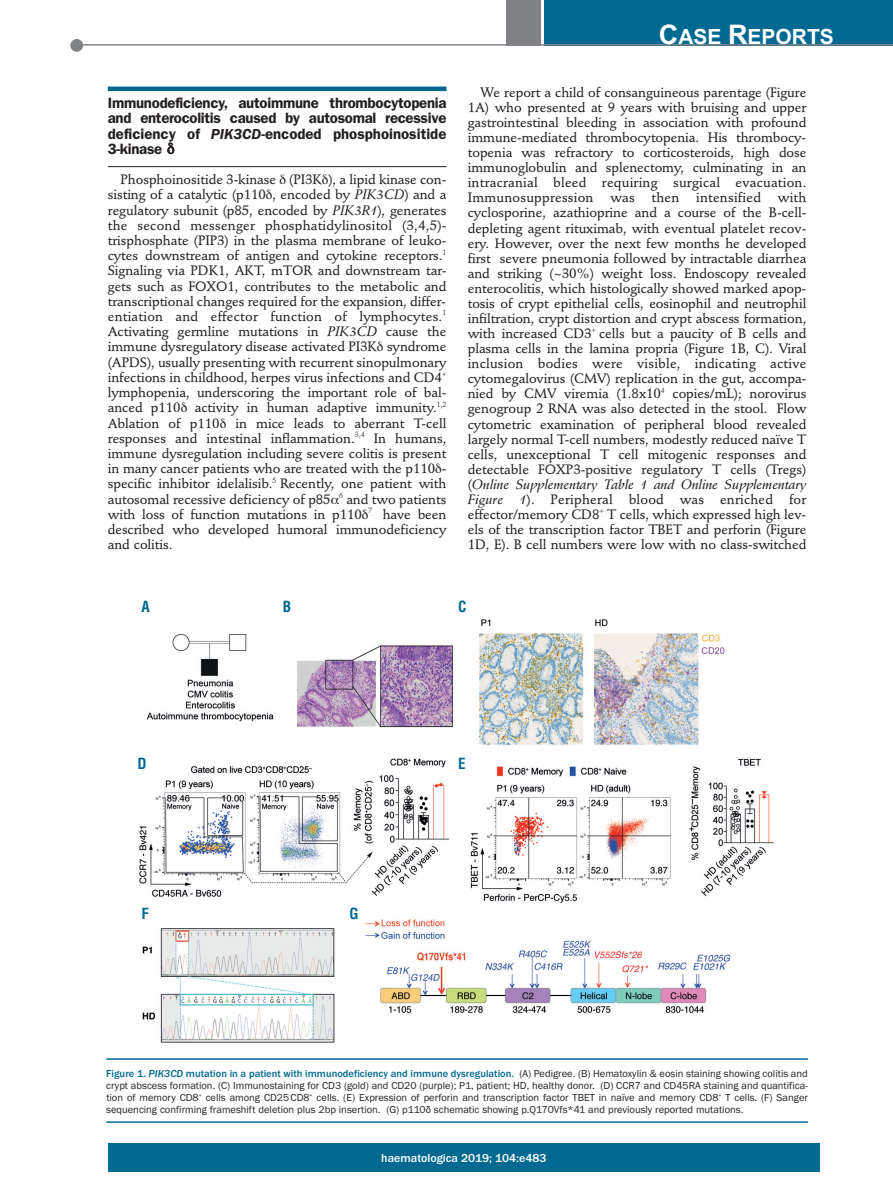
<style>
.page{position:relative;width:893px;height:1191px;background:#fff}
.page>*{position:absolute;margin:0;border:0;box-sizing:border-box;transform-origin:0 0}
.t1{font:700 21px "Arial";color:#fff}
.t2{font:600 15px/15.1px "Franklin Gothic";color:#231f20;text-align:justify}
.t3{font:700 condensed 15px "Helvetica";color:#006991}
.t4{font:500 13.5px/15.1px "Stempel Schneidler";letter-spacing:-.005em;color:#231f20;text-align:justify}
.t5{font:italic 13.5px "Stempel Schneidler Med";letter-spacing:-.005em;color:#231f20}
.t6{font:500 12px "Franklin Gothic";color:#fff}
.t7{font:10.5px/12px "Franklin Gothic";color:#231f20;text-align:justify}
.s1{font-style:italic}
.s2{font-family:"Stempel Schneidler Med";font-weight:400;font-style:italic}
.s3{font-size:27px}
.s4{font-family:"Stempel Schneidler";font-weight:500;font-style:normal}
.s5{font-weight:500;color:#006991}
.s6{font-weight:500;font-style:italic;color:#006991}
</style>
<div class="page">
<hr style="left:108px;top:87px;width:338px;height:4px;background:#006991">
<hr style="left:108px;top:166px;width:338px;height:1px;background:#231f20">
<div style="left:107px;top:1143px;width:713px;height:28px;background:#006991"></div>
<div style="left:544px;top:0;width:349px;height:45px;background:#006991"></div>
<div style="left:506px;top:0;width:34px;height:45px;background:#808285"></div>
<div style="left:70px;top:39px;width:13px;height:13px;background:#808285;border-radius:50%"></div>
<hr style="left:78px;top:44px;width:815px;height:2px;background:#808285">
<img style="left:139px;top:619px;width:635px;height:423px">
<hr style="left:106px;top:1058px;width:702px;height:1px;background:#006991">
<hr style="left:106px;top:1121px;width:702px;height:1px;background:#006991">
<p class="t2" style="left:108px;top:97px;width:340px">Immunodeficiency, autoimmune thrombocytopenia and enterocolitis caused by autosomal recessive deficiency of <span class="s1">PIK3CD</span>-encoded phosphoinositide 3-kinase</p>
<p class="t4" style="left:108px;top:173px;width:340px;text-indent:13px">Phosphoinositide 3-kinase (PI3K ), a lipid kinase con&shy;sisting of a catalytic (p110 , encoded by <span class="s2">PIK3CD</span>) and a regulatory subunit (p85, encoded by <span class="s2">PIK3R1</span>), generates the second messenger phosphatidylinositol (3,4,5)- trisphosphate (PIP3) in the plasma membrane of leuko&shy;cytes downstream of antigen and cytokine receptors.<sup>1<br></sup>Signaling via PDK1, AKT, mTOR and downstream tar&shy;gets such as FOXO1, contributes to the metabolic and transcriptional changes required for the expansion, differ&shy;entiation and effector function of lymphocytes.<sup>1<br></sup>Activating germline mutations in <span class="s2">PIK3CD</span> cause the immune dysregulatory disease activated PI3K syndrome (APDS), usually presenting with recurrent sinopulmonary infections in childhood, herpes virus infections and CD4<sup>+ </sup>lymphopenia, underscoring the important role of bal&shy;anced p110 activity in human adaptive immunity.<sup>1,2<br></sup>Ablation of p110 in mice leads to aberrant T-cell responses and intestinal inflammation.<sup>3,4</sup> In humans, immune dysregulation including severe colitis is present in many cancer patients who are treated with the p110 - specific inhibitor idelalisib.<sup>5</sup> Recently, one patient with autosomal recessive deficiency of p85 <sup>6</sup> and two patients with loss of function mutations in p110 <sup>7</sup> have been described who developed humoral immunodeficiency and colitis.</p>
<h1 class="t1" style="left:659px;top:25px;width:176px"><span class="s3">C</span>ASE <span class="s3">R</span>EPORTS</h1>
<p class="t4" style="left:468px;top:86px;width:340px;text-indent:13px">We report a child of consanguineous parentage (Figure 1A) who presented at 9 years with bruising and upper gastrointestinal bleeding in association with profound immune-mediated thrombocytopenia. His thrombocy&shy;topenia was refractory to corticosteroids, high dose immunoglobulin and splenectomy, culminating in an intracranial bleed requiring surgical evacuation.<br>Immunosuppression was then intensified with cyclosporine, azathioprine and a course of the B-cell&shy;depleting agent rituximab, with eventual platelet recov&shy;ery. However, over the next few months he developed first severe pneumonia followed by intractable diarrhea and striking (~30%) weight loss. Endoscopy revealed enterocolitis, which histologically showed marked apop&shy;tosis of crypt epithelial cells, eosinophil and neutrophil infiltration, crypt distortion and crypt abscess formation, with increased CD3<sup>+</sup> cells but a paucity of B cells and plasma cells in the lamina propria (Figure 1B, C). Viral inclusion bodies were visible, indicating active cytomegalovirus (CMV) replication in the gut, accompa&shy;nied by CMV viremia (1.8x10<sup>4</sup> copies/mL); norovirus genogroup 2 RNA was also detected in the stool. Flow cytometric examination of peripheral blood revealed largely normal T-cell numbers, modestly reduced naïve T cells, unexceptional T cell mitogenic responses and detectable FOXP3-positive regulatory T cells (Tregs)</p>
<p class="t5" style="left:468px;top:479px;width:340px"><span class="s4">(</span>Online Supplementary Table 1 and Online Supplementary</p>
<p class="t4" style="left:468px;top:493px;width:340px"><span class="s2">Figure 1</span>). Peripheral blood was enriched for effector/memory CD8<sup>+</sup> T cells, which expressed high lev&shy;els of the transcription factor TBET and perforin (Figure 1D, E). B cell numbers were low with no class-switched</p>
<p class="t3" style="left:141px;top:597px;width:10px">A</p>
<p class="t3" style="left:283px;top:597px;width:10px">B</p>
<p class="t3" style="left:458px;top:597px;width:10px">C</p>
<p class="t3" style="left:137px;top:755px;width:11px">D</p>
<p class="t3" style="left:458px;top:755px;width:9px">E</p>
<p class="t3" style="left:141px;top:905px;width:9px">F</p>
<p class="t3" style="left:350px;top:905px;width:11px">G</p>
<p class="t7" style="left:106px;top:1067px;width:703px"><span class="s5">Figure 1.</span> <span class="s6">PIK3CD</span> <span class="s5">mutation in a patient with immunodeficiency and immune dysregulation.</span> (A) Pedigree. (B) Hematoxylin &amp; eosin staining showing colitis and crypt abscess formation. (C) Immunostaining for CD3 (gold) and CD20 (purple); P1, patient; HD, healthy donor. (D) CCR7 and CD45RA staining and quantifica&shy;tion of memory CD8<sup>+</sup> cells among CD25<sup>-</sup>CD8<sup>+</sup> cells. (E) Expression of perforin and transcription factor TBET in naïve and memory CD8<sup>+</sup> T cells. (F) Sanger sequencing confirming frameshift deletion plus 2bp insertion. (G) p110δ schematic showing p.Q170Vfs*41 and previously reported mutations.</p>
<p class="t6" style="left:381px;top:1150px;width:167px">haematologica 2019; 104:e483</p>
</div>
